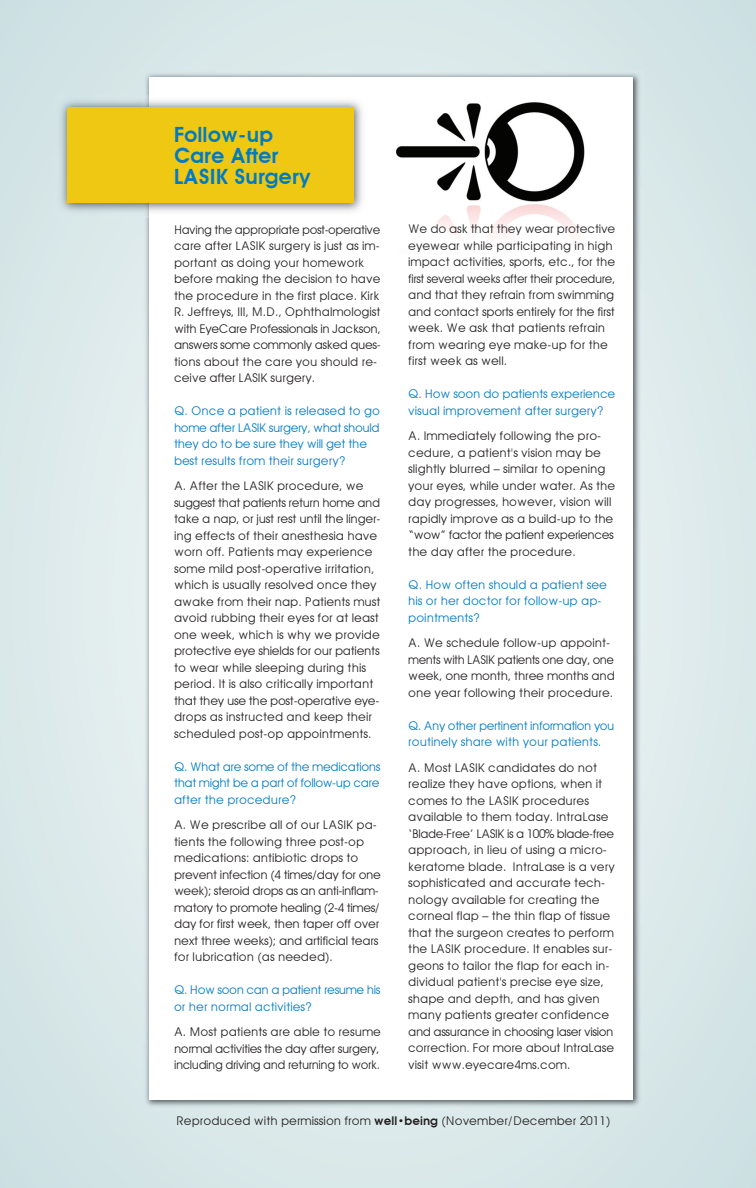
<style>
.page{position:relative;width:756px;height:1188px;background:#fff}
.page>*{position:absolute;margin:0;border:0;box-sizing:border-box;transform-origin:0 0}
.t1{font:600 21px/21px "Avant Garde";color:#007bc3}
.t2{font:12px/16.5px "Avant Garde";color:#231f20}
.t3{font:12px/16.5px "Avant Garde";letter-spacing:-.02em;color:#231f20}
.t4{font:12px/16.5px "Avant Garde";color:#007bc3}
.t5{font:12px/16.5px "Avant Garde";letter-spacing:-.02em;color:#007bc3}
.t6{font:12px/16.5px "Avant Garde";letter-spacing:-.035em;color:#007bc3}
.s1{font-weight:600}
</style>
<div class="page">
<div style="left:0;top:0;width:755px;height:1188px;background:#dae8e9"></div>
<img style="left:142px;top:73px;width:498px;height:1034px">
<div style="left:149px;top:77px;width:484px;height:1022px;background:#fff"></div>
<img style="left:397px;top:102px;width:188px;height:132px">
<img style="left:59px;top:96px;width:303px;height:121px">
<div style="left:68px;top:107px;width:286px;height:96px;background:#efc813"></div>
<h1 class="t1" style="left:174px;top:125px;width:138px">Follow-up<br>Care After<br>LASIK Surgery</h1>
<p class="t2" style="left:174px;top:222px;width:208px">Having the appropriate post-operative care after LASIK surgery is just as im&shy;portant as doing your homework before making the decision to have the procedure in the first place. Kirk R. Jeffreys, III, M.D., Ophthalmologist with EyeCare Professionals in Jackson, answers some commonly asked ques&shy;tions about the care you should re&shy;ceive after LASIK surgery.</p>
<p class="t5" style="left:174px;top:403px;width:207px">Q. Once a patient is released to go home after LASIK surgery, what should they do to be sure they will get the best results from their surgery?</p>
<p class="t2" style="left:174px;top:478px;width:208px">A. After the LASIK procedure, we suggest that patients return home and take a nap, or just rest until the linger&shy;ing effects of their anesthesia have worn off. Patients may experience some mild post-operative irritation, which is usually resolved once they awake from their nap. Patients must avoid rubbing their eyes for at least one week, which is why we provide protective eye shields for our patients to wear while sleeping during this period. It is also critically important that they use the post-operative eye&shy;drops as instructed and keep their scheduled post-op appointments.</p>
<p class="t4" style="left:174px;top:759px;width:208px;text-align:justify">Q. What are some of the medications that might be a part of follow-up care after the procedure?</p>
<p class="t3" style="left:174px;top:817px;width:209px">A. We prescribe all of our LASIK pa&shy;tients the following three post-op medications: antibiotic drops to prevent infection (4 times/day for one week); steroid drops as an anti-inflam&shy;matory to promote healing (2-4 times/ day for first week, then taper off over next three weeks); and artificial tears for lubrication (as needed).</p>
<p class="t6" style="left:174px;top:982px;width:208px">Q. How soon can a patient resume his or her normal activities?</p>
<p class="t2" style="left:174px;top:1024px;width:208px;text-align:justify">A. Most patients are able to resume normal activities the day after surgery, including driving and returning to work.</p>
<p class="t2" style="left:408px;top:221px;width:209px">We do ask that they wear protective eyewear while participating in high impact activities, sports, etc., for the first several weeks after their procedure, and that they refrain from swimming and contact sports entirely for the first week. We ask that patients refrain from wearing eye make-up for the first week as well.</p>
<p class="t4" style="left:408px;top:386px;width:209px">Q. How soon do patients experience visual improvement after surgery?</p>
<p class="t2" style="left:408px;top:428px;width:208px">A. Immediately following the pro&shy;cedure, a patient's vision may be slightly blurred – similar to opening your eyes, while under water. As the day progresses, however, vision will rapidly improve as a build-up to the “wow” factor the patient experiences the day after the procedure.</p>
<p class="t4" style="left:408px;top:577px;width:200px">Q. How often should a patient see his or her doctor for follow-up ap&shy;pointments?</p>
<p class="t2" style="left:408px;top:635px;width:208px">A. We schedule follow-up appoint&shy;ments with LASIK patients one day, one week, one month, three months and one year following their procedure.</p>
<p class="t6" style="left:408px;top:718px;width:208px">Q. Any other pertinent information you routinely share with your patients.</p>
<p class="t2" style="left:408px;top:760px;width:208px">A. Most LASIK candidates do not realize they have options, when it comes to the LASIK procedures available to them today. IntraLase ‘Blade-Free’ LASIK is a 100% blade-free approach, in lieu of using a micro&shy;keratome blade. IntraLase is a very sophisticated and accurate tech&shy;nology available for creating the corneal flap – the thin flap of tissue that the surgeon creates to perform the LASIK procedure. It enables sur&shy;geons to tailor the flap for each in&shy;dividual patient's precise eye size, shape and depth, and has given many patients greater confidence and assurance in choosing laser vision correction. For more about IntraLase visit www.eyecare4ms.com.</p>
<p class="t2" style="left:177px;top:1113px;width:436px">Reproduced with permission from <span class="s1">well•being</span> (November/December 2011)</p>
</div>
